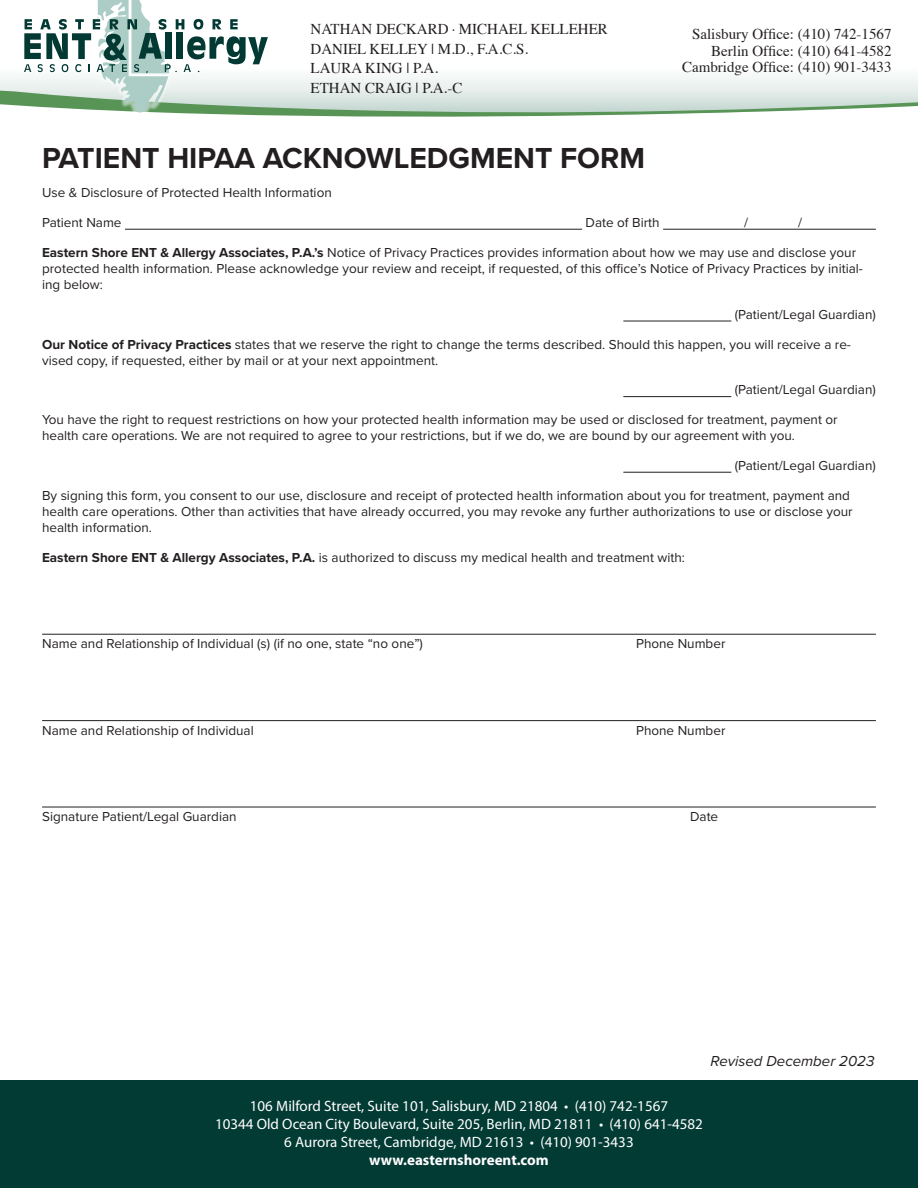
<style>
.page{position:relative;width:918px;height:1188px;background:#fff}
.page>*{position:absolute;margin:0;border:0;box-sizing:border-box;transform-origin:0 0}
.t1{font:700 30px "Proxima Nova";color:#231f20}
.t2{font:15px "Myriad Pro";color:#fff}
.Header_Style_2{font:15px/19.5px "Times";color:#231f20}
.Header_Style{font:15px "Times";color:#231f20}
.t3{font:700 15px "Myriad Pro";color:#fff}
.t4{font:italic 15px "Proxima Nova";color:#231f20}
.t5{font:13.5px/16.2px "Proxima Nova";color:#231f20}
.s1{font-family:"Myriad Pro";font-stretch:condensed}
.s2{font-weight:700}
</style>
<div class="page">
<svg style="left:0;top:0;width:918px;height:117px"></svg>
<div style="left:0;top:1081px;width:918px;height:107px;background:#023a34"></div>
<hr style="left:125px;top:229px;width:457px;height:1px;background:#231f20">
<hr style="left:663px;top:229px;width:213px;height:1px;background:#231f20">
<hr style="left:623px;top:321px;width:108px;height:1px;background:#231f20">
<hr style="left:623px;top:396px;width:108px;height:1px;background:#231f20">
<hr style="left:623px;top:472px;width:108px;height:1px;background:#231f20">
<hr style="left:42px;top:634px;width:834px;height:1px;background:#231f20">
<hr style="left:42px;top:720px;width:834px;height:1px;background:#231f20">
<hr style="left:42px;top:807px;width:834px;height:1px;background:#231f20">
<p class="Header_Style_2" style="left:311px;top:18px;width:299px">NATHAN DECKARD <span class="s1">·</span> MICHAEL KELLEHER<br>DANIEL KELLEY | M.D., F.A.C.S.<br>LAURA KING | P.A.</p>
<p class="Header_Style_2" style="left:311px;top:76px;width:153px">ETHAN CRAIG | P.A.-C</p>
<p class="Header_Style" style="left:692px;top:20px;width:201px">Salisbury Office: (410) 742-1567</p>
<p class="Header_Style" style="left:711px;top:37px;width:182px">Berlin Office: (410) 641-4582</p>
<p class="Header_Style" style="left:682px;top:53px;width:211px">Cambridge Office: (410) 901-3433</p>
<p class="t1" style="left:42px;top:135px;width:605px">PATIENT HIPAA ACKNOWLEDGMENT FORM</p>
<p class="t5" style="left:42px;top:184px;width:291px">Use &amp; Disclosure of Protected Health Information</p>
<p class="t5" style="left:42px;top:214px;width:81px">Patient Name</p>
<p class="t5" style="left:586px;top:214px;width:76px">Date of Birth</p>
<p class="t5" style="left:744px;top:214px;width:5px">/</p>
<p class="t5" style="left:798px;top:214px;width:5px">/</p>
<p class="t5" style="left:42px;top:244px;width:822px"><span class="s2">Eastern Shore ENT &amp; Allergy Associates, P.A.’s</span> Notice of Privacy Practices provides information about how we may use and disclose your protected health information. Please acknowledge your review and receipt, if requested, of this office’s Notice of Privacy Practices by initial&shy;ing below:</p>
<p class="t5" style="left:735px;top:306px;width:143px">(Patient/Legal Guardian)</p>
<p class="t5" style="left:42px;top:335px;width:810px"><span class="s2">Our Notice of Privacy Practices</span> states that we reserve the right to change the terms described. Should this happen, you will receive a re&shy;vised copy, if requested, either by mail or at your next appointment.</p>
<p class="t5" style="left:735px;top:381px;width:143px">(Patient/Legal Guardian)</p>
<p class="t5" style="left:42px;top:411px;width:797px">You have the right to request restrictions on how your protected health information may be used or disclosed for treatment, payment or health care operations. We are not required to agree to your restrictions, but if we do, we are bound by our agreement with you.</p>
<p class="t5" style="left:735px;top:457px;width:143px">(Patient/Legal Guardian)</p>
<p class="t5" style="left:42px;top:487px;width:812px">By signing this form, you consent to our use, disclosure and receipt of protected health information about you for treatment, payment and health care operations. Other than activities that have already occurred, you may revoke any further authorizations to use or disclose your health information.</p>
<p class="t5" style="left:42px;top:549px;width:644px"><span class="s2">Eastern Shore ENT &amp; Allergy Associates, P.A.</span> is authorized to discuss my medical health and treatment with:</p>
<p class="t5" style="left:42px;top:635px;width:382px">Name and Relationship of Individual (s) (if no one, state “no one”)</p>
<p class="t5" style="left:636px;top:635px;width:91px">Phone Number</p>
<p class="t5" style="left:42px;top:722px;width:213px">Name and Relationship of Individual</p>
<p class="t5" style="left:636px;top:722px;width:91px">Phone Number</p>
<p class="t5" style="left:42px;top:808px;width:196px">Signature Patient/Legal Guardian</p>
<p class="t5" style="left:690px;top:808px;width:30px">Date</p>
<p class="t4" style="left:711px;top:1050px;width:165px">Revised December 2023</p>
<p class="t2" style="left:250px;top:1097px;width:420px">106 Milford Street, Suite 101, Salisbury, MD 21804 • (410) 742-1567</p>
<p class="t2" style="left:215px;top:1115px;width:489px">10344 Old Ocean City Boulevard, Suite 205, Berlin, MD 21811 • (410) 641-4582</p>
<p class="t2" style="left:284px;top:1133px;width:351px">6 Aurora Street, Cambridge, MD 21613 • (410) 901-3433</p>
<p class="t3" style="left:369px;top:1150px;width:181px">www.easternshoreent.com</p>
</div>
